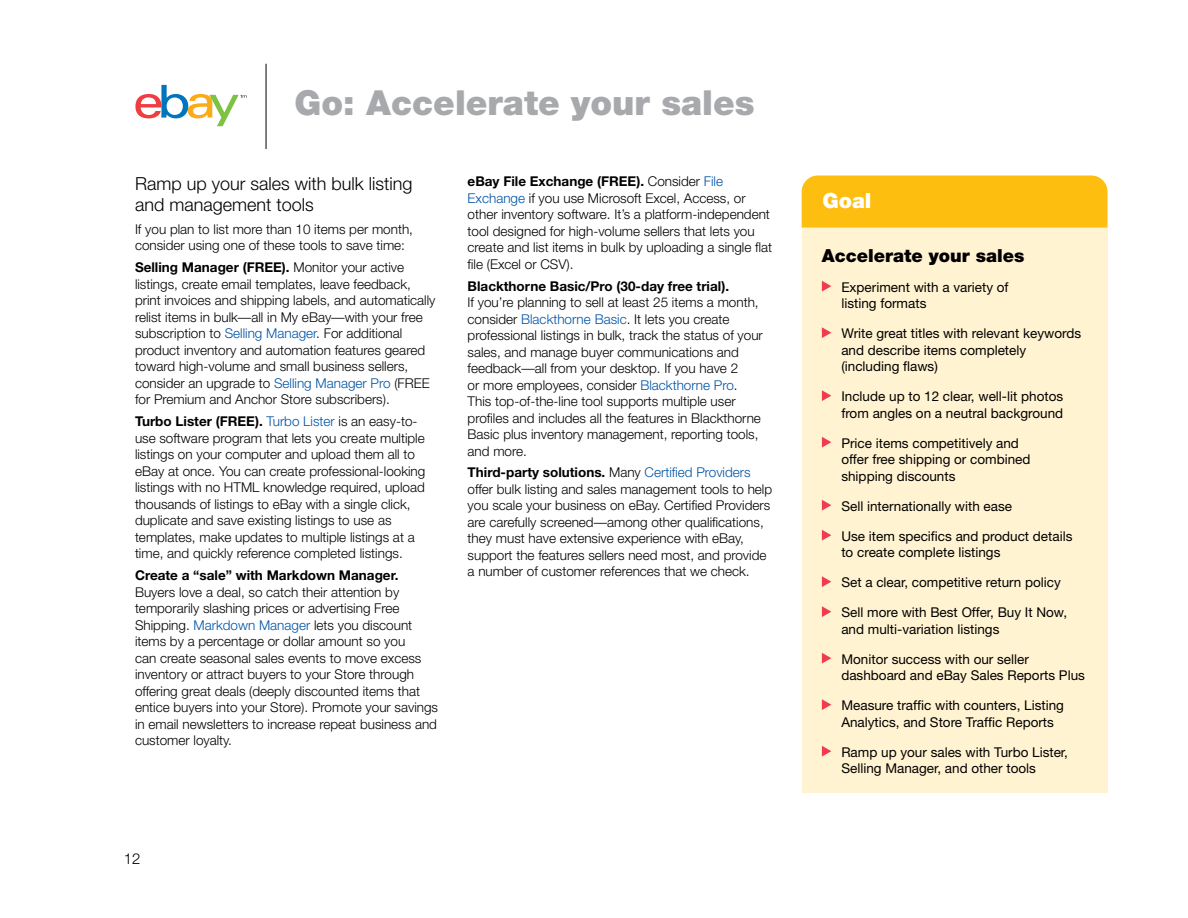
<style>
.page{position:relative;width:1188px;height:918px;background:#fff}
.page>*{position:absolute;margin:0;border:0;box-sizing:border-box;transform-origin:0 0}
.Page_Title_continued{font:900 34.5px "Helvetica Neue";color:#a7a9ac}
.t1{font:900 21px "Helvetica Neue";color:#fff}
.Subhead{font:300 18px/21px "Helvetica Neue";color:#000}
.Subhead__Callout{font:900 18px "Helvetica Neue";color:#000}
.t2{font:300 15px "Helvetica Neue";color:#000}
.Body{font:300 13.5px/16.5px "Helvetica Neue";color:#000}
.Bullet__Callout{font:13.5px/16.5px "Helvetica Neue";color:#000}
.s1{font-weight:700}
.s2{color:#0054a6}
</style>
<div class="page">
<hr style="left:266px;top:64px;width:1px;height:85px;background:#000">
<svg style="left:135px;top:85px;width:112px;height:41px"></svg>
<div style="left:802px;top:228px;width:306px;height:565px;background:#fff3d1"></div>
<svg style="left:822px;top:281px;width:9px;height:11px"></svg>
<svg style="left:822px;top:327px;width:9px;height:11px"></svg>
<svg style="left:822px;top:390px;width:9px;height:11px"></svg>
<svg style="left:822px;top:437px;width:9px;height:11px"></svg>
<svg style="left:822px;top:500px;width:9px;height:11px"></svg>
<svg style="left:822px;top:530px;width:9px;height:11px"></svg>
<svg style="left:822px;top:576px;width:9px;height:11px"></svg>
<svg style="left:822px;top:606px;width:9px;height:11px"></svg>
<svg style="left:822px;top:653px;width:9px;height:11px"></svg>
<svg style="left:822px;top:699px;width:9px;height:11px"></svg>
<svg style="left:822px;top:746px;width:9px;height:11px"></svg>
<div style="left:802px;top:175px;width:306px;height:53px;background:#febe10"></div>
<p class="Page_Title_continued" style="left:295px;top:82px;width:462px">Go: Accelerate your sales</p>
<p class="Subhead" style="left:135px;top:172px;width:279px">Ramp up your sales with bulk listing and management tools</p>
<p class="Body" style="left:135px;top:221px;width:280px">If you plan to list more than 10 items per month, consider using one of these tools to save time:</p>
<p class="Body" style="left:135px;top:259px;width:302px"><span class="s1">Selling Manager (FREE).</span> Monitor your active listings, create email templates, leave feedback, print invoices and shipping labels, and automatically relist items in bulk—all in My eBay—with your free subscription to <span class="s2">Selling Manager</span>. For additional product inventory and automation features geared toward high-volume and small business sellers, consider an upgrade to <span class="s2">Selling Manager Pro</span> (FREE for Premium and Anchor Store subscribers).</p>
<p class="Body" style="left:135px;top:413px;width:292px"><span class="s1">Turbo Lister (FREE).</span> <span class="s2">Turbo Lister</span> is an easy-to&shy;use software program that lets you create multiple listings on your computer and upload them all to eBay at once. You can create professional-looking listings with no HTML knowledge required, upload thousands of listings to eBay with a single click, duplicate and save existing listings to use as templates, make updates to multiple listings at a time, and quickly reference completed listings.</p>
<p class="Body" style="left:135px;top:567px;width:305px"><span class="s1">Create a “sale” with Markdown Manager.<br></span>Buyers love a deal, so catch their attention by temporarily slashing prices or advertising Free Shipping. <span class="s2">Markdown Manager</span> lets you discount items by a percentage or dollar amount so you<br>can create seasonal sales events to move excess inventory or attract buyers to your Store through offering great deals (deeply discounted items that entice buyers into your Store). Promote your savings in email newsletters to increase repeat business and customer loyalty.</p>
<p class="Body" style="left:468px;top:173px;width:306px"><span class="s1">eBay File Exchange (FREE).</span> Consider <span class="s2">File Exchange</span> if you use Microsoft Excel, Access, or other inventory software. It’s a platform-independent tool designed for high-volume sellers that lets you create and list items in bulk by uploading a single flat file (Excel or CSV).</p>
<p class="Body" style="left:468px;top:277px;width:297px"><span class="s1">Blackthorne Basic/Pro (30-day free trial).<br></span>If you’re planning to sell at least 25 items a month, consider <span class="s2">Blackthorne Basic</span>. It lets you create professional listings in bulk, track the status of your sales, and manage buyer communications and feedback—all from your desktop. If you have 2<br>or more employees, consider <span class="s2">Blackthorne Pro</span>.<br>This top-of-the-line tool supports multiple user profiles and includes all the features in Blackthorne Basic plus inventory management, reporting tools, and more.</p>
<p class="Body" style="left:468px;top:464px;width:306px"><span class="s1">Third-party solutions.</span> Many <span class="s2">Certified Providers </span>offer bulk listing and sales management tools to help you scale your business on eBay. Certified Providers are carefully screened—among other qualifications, they must have extensive experience with eBay, support the features sellers need most, and provide a number of customer references that we check.</p>
<p class="t2" style="left:124px;top:849px;width:18px">12</p>
<p class="t1" style="left:823px;top:188px;width:51px">Goal</p>
<p class="Subhead__Callout" style="left:822px;top:244px;width:204px">Accelerate your sales</p>
<p class="Bullet__Callout" style="left:841px;top:278px;width:169px">Experiment with a variety of listing formats</p>
<p class="Bullet__Callout" style="left:841px;top:325px;width:241px">Write great titles with relevant keywords and describe items completely (including flaws)</p>
<p class="Bullet__Callout" style="left:841px;top:388px;width:223px">Include up to 12 clear, well-lit photos from angles on a neutral background</p>
<p class="Bullet__Callout" style="left:841px;top:434px;width:191px">Price items competitively and offer free shipping or combined shipping discounts</p>
<p class="Bullet__Callout" style="left:841px;top:497px;width:172px">Sell internationally with ease</p>
<p class="Bullet__Callout" style="left:841px;top:527px;width:233px">Use item specifics and product details to create complete listings</p>
<p class="Bullet__Callout" style="left:841px;top:574px;width:221px">Set a clear, competitive return policy</p>
<p class="Bullet__Callout" style="left:841px;top:604px;width:227px">Sell more with Best Offer, Buy It Now, and multi-variation listings</p>
<p class="Bullet__Callout" style="left:841px;top:650px;width:245px">Monitor success with our seller dashboard and eBay Sales Reports Plus</p>
<p class="Bullet__Callout" style="left:841px;top:697px;width:224px">Measure traffic with counters, Listing<br>Analytics, and Store Traffic Reports</p>
<p class="Bullet__Callout" style="left:841px;top:743px;width:228px">Ramp up your sales with Turbo Lister,<br>Selling Manager, and other tools</p>
</div>
